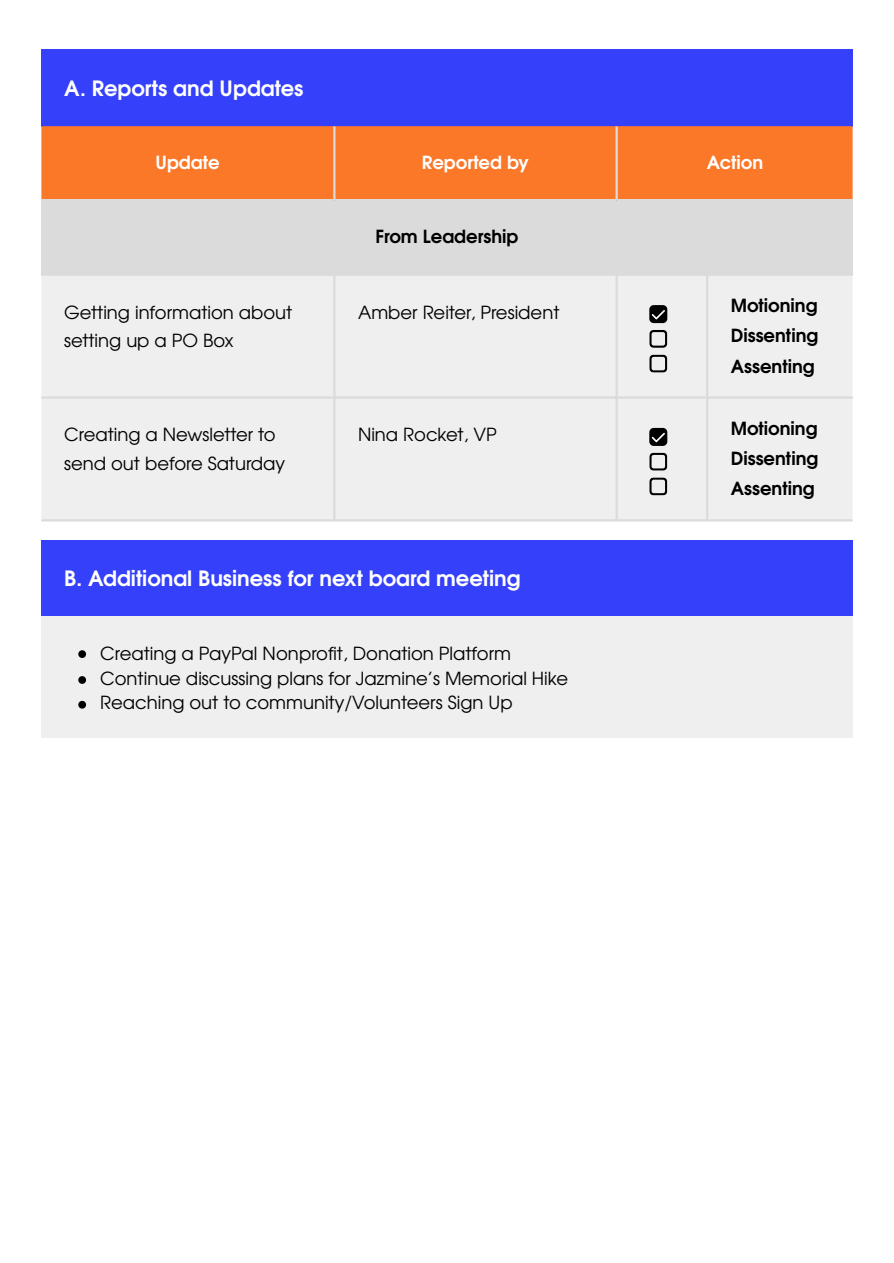
<style>
.page{position:relative;width:894px;height:1263px;background:#fff}
.page>*{position:absolute;margin:0;border:0;box-sizing:border-box;transform-origin:0 0}
.t1{font:700 21px "Te X Gyre Adventor";color:#fff}
.t2{font:18px/28.2px "Te X Gyre Adventor";color:#000}
.t3{font:700 18px "Te X Gyre Adventor";color:#000}
.t4{font:700 18px "Te X Gyre Adventor";color:#fff}
</style>
<div class="page">
<div style="left:42px;top:50px;width:810px;height:77px;background:#3540fb"></div>
<div style="left:42px;top:126px;width:810px;height:74px;background:#fb7828"></div>
<div style="left:42px;top:200px;width:810px;height:75px;background:#dbdbdb"></div>
<div style="left:42px;top:276px;width:810px;height:243px;background:#efefef"></div>
<svg style="left:649px;top:305px;width:18px;height:18px"></svg>
<svg style="left:649px;top:330px;width:18px;height:18px"></svg>
<svg style="left:649px;top:355px;width:18px;height:18px"></svg>
<svg style="left:649px;top:428px;width:18px;height:18px"></svg>
<svg style="left:649px;top:453px;width:18px;height:18px"></svg>
<svg style="left:649px;top:477px;width:18px;height:18px"></svg>
<hr style="left:333px;top:126px;width:2px;height:74px;background:#dbdbdb">
<hr style="left:333px;top:276px;width:2px;height:243px;background:#dbdbdb">
<hr style="left:615px;top:126px;width:2px;height:74px;background:#dbdbdb">
<hr style="left:615px;top:276px;width:2px;height:243px;background:#dbdbdb">
<hr style="left:705px;top:276px;width:3px;height:243px;background:#dbdbdb">
<hr style="left:42px;top:274px;width:810px;height:2px;background:#dbdbdb">
<hr style="left:42px;top:396px;width:810px;height:3px;background:#dbdbdb">
<hr style="left:42px;top:519px;width:810px;height:2px;background:#dbdbdb">
<div style="left:42px;top:540px;width:810px;height:77px;background:#3540fb"></div>
<div style="left:42px;top:617px;width:810px;height:121px;background:#efefef"></div>
<svg style="left:78px;top:650px;width:8px;height:8px"></svg>
<svg style="left:78px;top:676px;width:8px;height:8px"></svg>
<svg style="left:78px;top:701px;width:8px;height:8px"></svg>
<p class="t1" style="left:64px;top:70px;width:241px">A. Reports and Updates</p>
<p class="t4" style="left:155px;top:147px;width:66px">Update</p>
<p class="t4" style="left:422px;top:147px;width:109px">Reported by</p>
<p class="t4" style="left:706px;top:147px;width:58px">Action</p>
<p class="t3" style="left:375px;top:221px;width:144px">From Leadership</p>
<p class="t2" style="left:64px;top:297px;width:229px">Getting information about setting up a PO Box</p>
<p class="t2" style="left:358px;top:297px;width:203px">Amber Reiter, President</p>
<p class="t3" style="left:730px;top:290px;width:88px">Motioning</p>
<p class="t3" style="left:730px;top:320px;width:89px">Dissenting</p>
<p class="t3" style="left:730px;top:350px;width:85px">Assenting</p>
<p class="t2" style="left:64px;top:420px;width:222px">Creating a Newsletter to send out before Saturday</p>
<p class="t2" style="left:358px;top:420px;width:140px">Nina Rocket, VP</p>
<p class="t3" style="left:730px;top:412px;width:88px">Motioning</p>
<p class="t3" style="left:730px;top:443px;width:89px">Dissenting</p>
<p class="t3" style="left:730px;top:473px;width:85px">Assenting</p>
<p class="t1" style="left:64px;top:560px;width:458px">B. Additional Business for next board meeting</p>
<p class="t2" style="left:100px;top:638px;width:412px">Creating a PayPal Nonprofit, Donation Platform</p>
<p class="t2" style="left:100px;top:663px;width:469px">Continue discussing plans for Jazmine’s Memorial Hike</p>
<p class="t2" style="left:100px;top:687px;width:414px">Reaching out to community/Volunteers Sign Up</p>
</div>
